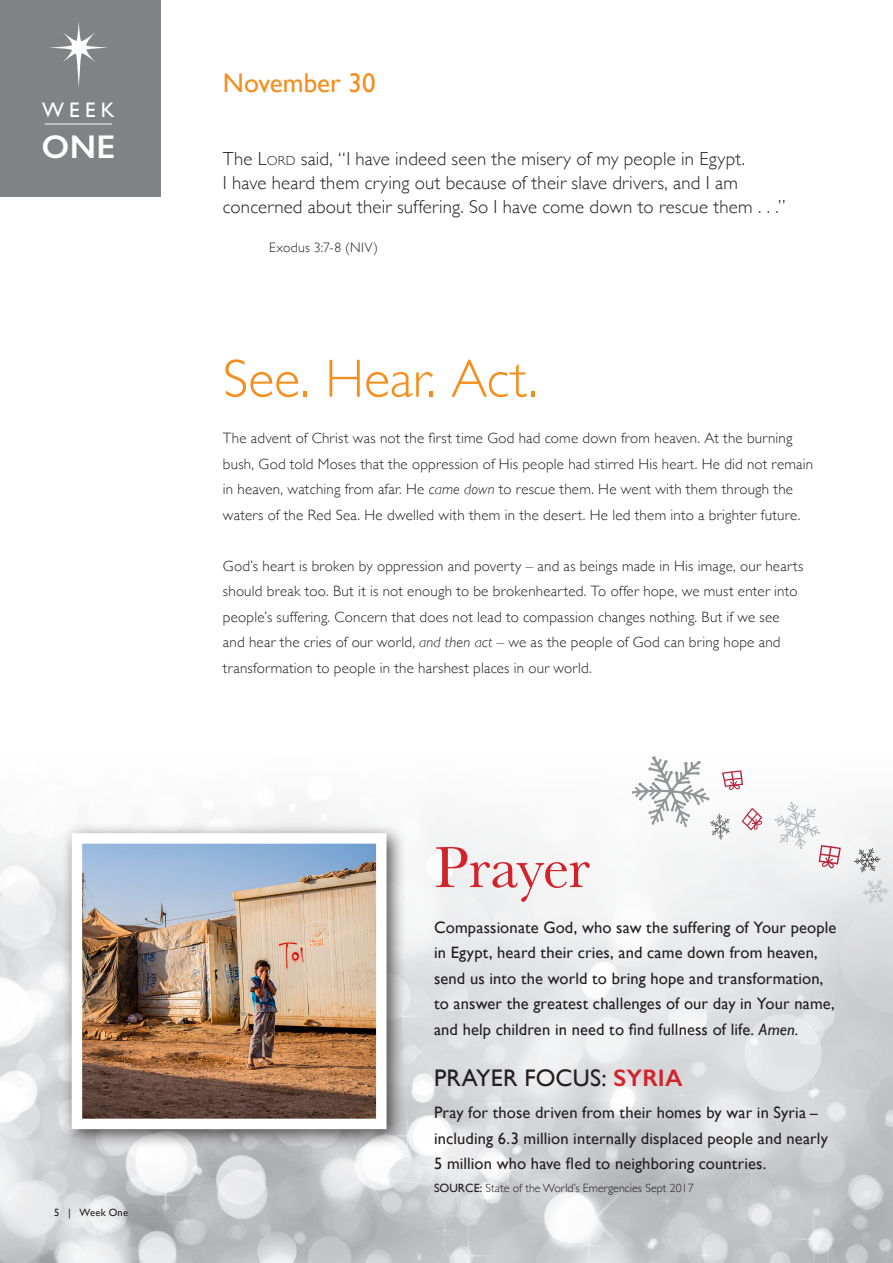
<style>
.page{position:relative;width:893px;height:1263px;background:#fff}
.page>*{position:absolute;margin:0;border:0;box-sizing:border-box;transform-origin:0 0}
.t1{font:60px "Baskerville";letter-spacing:-.02em;color:#d1232a}
.t2{font:300 54px "Gill Sans";color:#f68e1e}
.t3{font:600 33px "Gill Sans";color:#fff}
.t4{font:27px "Gill Sans";color:#f68e1e}
.t5{font:24px "Gill Sans";letter-spacing:.01em;color:#231f20}
.t6{font:21px "Gill Sans";color:#fff}
.t7{font:300 18.75px/24px "Gill Sans";letter-spacing:.01em;color:#231f20}
.t8{font:16.5px/25.5px "Gill Sans";letter-spacing:.005em;color:#231f20}
.t9{font:300 15px/25.5px "Gill Sans";letter-spacing:.015em;color:#231f20}
.t10{font:300 13.65px "Gill Sans";letter-spacing:.025em;color:#231f20}
.t11{font:300 12px "Gill Sans";color:#231f20}
.t12{font:10.5px "Gill Sans";letter-spacing:.025em;color:#231f20}
.s1{font-size:13.2px}
.s2{font-style:italic}
.s3{font-weight:600;color:#d1232a}
.s4{font-size:15px}
.s5{font-weight:400}
</style>
<div class="page">
<img style="left:0;top:804px;width:893px;height:459px">
<div style="left:61px;top:823px;width:345px;height:326px;background:#231f20;opacity:.75"></div>
<img style="left:83px;top:844px;width:293px;height:274px">
<div style="left:72px;top:833px;width:315px;height:296px;border:10px solid #fff"></div>
<div style="left:0;top:0;width:160px;height:197px;background:#808285"></div>
<hr style="left:45px;top:124px;width:67px;height:1px;background:#fff">
<svg style="left:50px;top:22px;width:58px;height:65px"></svg>
<svg style="left:632px;top:756px;width:130px;height:84px"></svg>
<svg style="left:774px;top:801px;width:67px;height:67px"></svg>
<svg style="left:854px;top:848px;width:26px;height:24px"></svg>
<svg style="left:862px;top:879px;width:27px;height:24px"></svg>
<h3 class="t6" style="left:42px;top:98px;width:74px">WEEK</h3>
<h3 class="t3" style="left:42px;top:127px;width:75px">ONE</h3>
<p class="t12" style="left:54px;top:1206px;width:76px">5 | Week One</p>
<h3 class="t4" style="left:223px;top:67px;width:154px">November 30</h3>
<p class="t7" style="left:223px;top:147px;width:564px">The L<span class="s1">ord</span> said, “I have indeed seen the misery of my people in Egypt.<br>I have heard them crying out because of their slave drivers, and I am concerned about their suffering. So I have come down to rescue them . . .”</p>
<p class="t10" style="left:269px;top:240px;width:110px">Exodus 3:7-8 (NIV)</p>
<h2 class="t2" style="left:223px;top:348px;width:316px">See. Hear. Act.</h2>
<p class="t9" style="left:223px;top:425px;width:592px">The advent of Christ was not the first time God had come down from heaven. At the burning bush, God told Moses that the oppression of His people had stirred His heart. He did not remain in heaven, watching from afar. He <span class="s2">came down</span> to rescue them. He went with them through the waters of the Red Sea. He dwelled with them in the desert. He led them into a brighter future.</p>
<p class="t9" style="left:223px;top:553px;width:582px">God’s heart is broken by oppression and poverty – and as beings made in His image, our hearts should break too. But it is not enough to be brokenhearted. To offer hope, we must enter into people’s suffering. Concern that does not lead to compassion changes nothing. But if we see and hear the cries of our world, <span class="s2">and then act</span> – we as the people of God can bring hope and transformation to people in the harshest places in our world.</p>
<h1 class="t1" style="left:434px;top:833px;width:157px">Prayer</h1>
<p class="t8" style="left:434px;top:914px;width:404px">Compassionate God, who saw the suffering of Your people in Egypt, heard their cries, and came down from heaven, send us into the world to bring hope and transformation, to answer the greatest challenges of our day in Your name, and help children in need to find fullness of life. <span class="s2">Amen.</span></p>
<h3 class="t5" style="left:434px;top:1064px;width:250px">PRAYER FOCUS: <span class="s3">SYRIA</span></h3>
<p class="t8" style="left:434px;top:1100px;width:395px">Pray for those driven from their homes by war in Syria <span class="s4">– </span>including 6.3 million internally displaced people and nearly<br>5 million who have fled to neighboring countries.</p>
<p class="t11" style="left:434px;top:1181px;width:261px"><span class="s5">SOURCE:</span> State of the World’s Emergencies Sept 2017</p>
</div>
